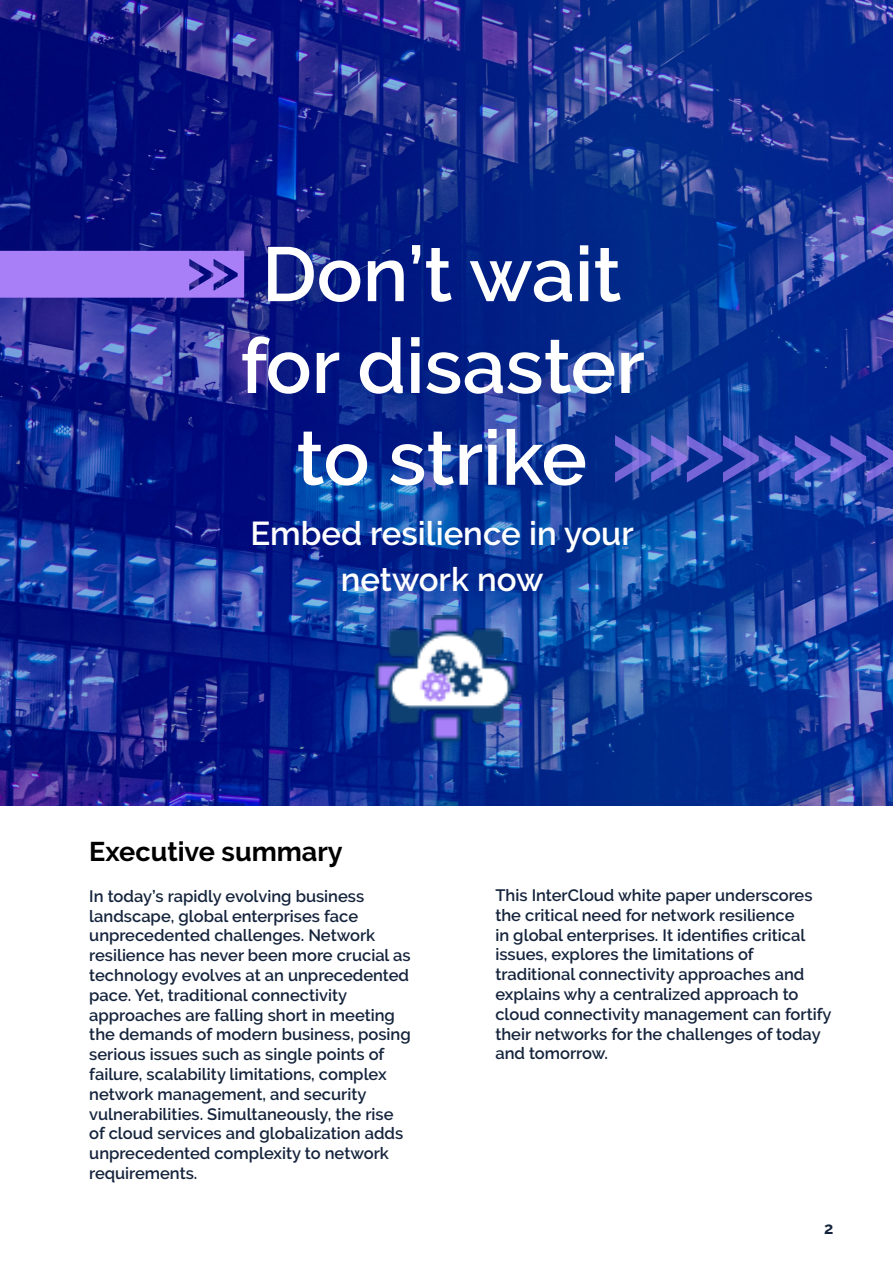
<style>
.page{position:relative;width:893px;height:1263px;background:#fff}
.page>*{position:absolute;margin:0;border:0;box-sizing:border-box;transform-origin:0 0}
.t1{font:600 76.5px/91.8px "Raleway";color:#fff;text-align:center}
.t2{font:600 33px/45.6px "Raleway";color:#fff;text-align:center}
.t3{font:700 27px "Raleway";color:#000}
.t4{font:600 16.5px/19.8px "Raleway";color:#15243c}
.t5{font:700 16.5px "Raleway";color:#15243c}
</style>
<div class="page">
<img style="left:0;top:0;width:893px;height:805px">
<svg style="left:0;top:251px;width:244px;height:47px;background:#9f79f0"></svg>
<img style="left:374px;top:615px;width:145px;height:127px">
<svg style="left:615px;top:435px;width:278px;height:47px;background:#394cb3"></svg>
<h1 class="t1" style="left:240px;top:228px;width:406px">Don’t wait for disaster to strike</h1>
<h2 class="t2" style="left:250px;top:511px;width:385px">Embed resilience in your network now</h2>
<h3 class="t3" style="left:89px;top:836px;width:255px">Executive summary</h3>
<p class="t4" style="left:89px;top:886px;width:323px">In today’s rapidly evolving business landscape, global enterprises face unprecedented challenges. Network resilience has never been more crucial as technology evolves at an unprecedented pace. Yet, traditional connectivity approaches are falling short in meeting the demands of modern business, posing serious issues such as single points of failure, scalability limitations, complex network management, and security vulnerabilities. Simultaneously, the rise of cloud services and globalization adds unprecedented complexity to network requirements.</p>
<p class="t4" style="left:495px;top:885px;width:338px">This InterCloud white paper underscores the critical need for network resilience<br>in global enterprises. It identifies critical issues, explores the limitations of traditional connectivity approaches and explains why a centralized approach to cloud connectivity management can fortify their networks for the challenges of today and tomorrow.</p>
<p class="t5" style="left:824px;top:1218px;width:11px">2</p>
</div>
